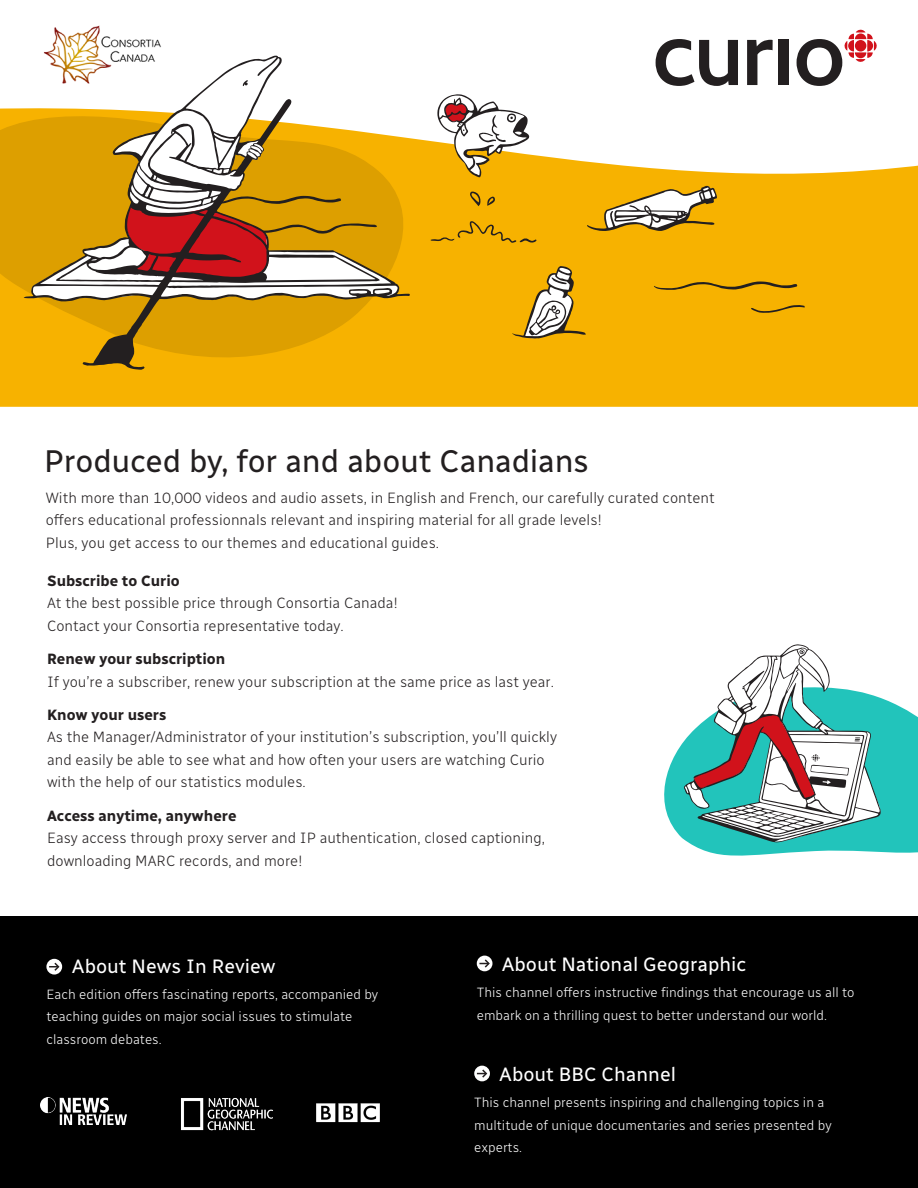
<style>
.page{position:relative;width:918px;height:1188px;background:#fff}
.page>*{position:absolute;margin:0;border:0;box-sizing:border-box;transform-origin:0 0}
.Body_Copy{font:31.5px "Radio Canada Regular";letter-spacing:-.01em;color:#231f20}
.Footer_Headers{font:19.5px "Radio Canada Regular";color:#fff}
.Headers{font:19.5px "Radio Canada Regular";color:#fff}
.Body_Copy-2{font:15px/22.5px "Radio Canada Light";color:#231f20}
.Footer_Body_Copy{font:13.5px/22.5px "Radio Canada Light";color:#fff}
.Body_Copy-3{font:13.5px/22.5px "Radio Canada Light";color:#fff}
.s1{font-family:"Radio Canada Bold"}
</style>
<div class="page">
<div style="left:779px;top:40px;width:10px;height:45px;background:#231f20"></div>
<svg style="left:797px;top:29px;width:80px;height:57px"></svg>
<svg style="left:747px;top:40px;width:26px;height:45px"></svg>
<svg style="left:656px;top:39px;width:82px;height:47px"></svg>
<div style="left:0;top:917px;width:918px;height:271px;background:#000"></div>
<svg style="left:46px;top:959px;width:16px;height:16px"></svg>
<svg style="left:49px;top:961px;width:12px;height:11px"></svg>
<svg style="left:474px;top:1066px;width:16px;height:15px"></svg>
<svg style="left:477px;top:1068px;width:11px;height:11px"></svg>
<div style="left:477px;top:956px;width:15px;height:15px;background:#fff;border-radius:50%"></div>
<svg style="left:479px;top:958px;width:12px;height:11px"></svg>
<img style="left:41px;top:1098px;width:86px;height:27px">
<img style="left:181px;top:1098px;width:92px;height:33px">
<img style="left:317px;top:1103px;width:63px;height:20px">
<svg style="left:0;top:140px;width:918px;height:267px;background:#f7b817"></svg>
<svg style="left:0;top:108px;width:424px;height:271px;background:#f0af08"></svg>
<svg style="left:587px;top:186px;width:130px;height:45px"></svg>
<svg style="left:512px;top:266px;width:74px;height:73px"></svg>
<svg style="left:469px;top:190px;width:12px;height:16px"></svg>
<svg style="left:431px;top:221px;width:106px;height:22px;background:#e3a402"></svg>
<svg style="left:487px;top:196px;width:8px;height:10px"></svg>
<svg style="left:434px;top:94px;width:97px;height:83px"></svg>
<svg style="left:654px;top:281px;width:143px;height:9px"></svg>
<svg style="left:751px;top:305px;width:54px;height:8px"></svg>
<svg style="left:24px;top:56px;width:386px;height:314px"></svg>
<svg style="left:243px;top:80px;width:5px;height:6px"></svg>
<img style="left:40px;top:25px;width:134px;height:64px">
<svg style="left:664px;top:698px;width:254px;height:158px;fill:#22c4bb"></svg>
<svg style="left:684px;top:644px;width:198px;height:199px"></svg>
<p class="Body_Copy" style="left:44px;top:436px;width:546px">Produced by, for and about Canadians</p>
<p class="Body_Copy-2" style="left:46px;top:485px;width:671px">With more than 10,000 videos and audio assets, in English and French, our carefully curated content offers educational professionnals relevant and inspiring material for all grade levels!<br>Plus, you get access to our themes and educational guides.</p>
<p class="Body_Copy-2" style="left:47px;top:568px;width:353px"><span class="s1">Subscribe to Curio<br></span>At the best possible price through Consortia Canada!<br>Contact your Consortia representative today.</p>
<p class="Body_Copy-2" style="left:47px;top:647px;width:508px"><span class="s1">Renew your subscription<br></span>If you’re a subscriber, renew your subscription at the same price as last year.</p>
<p class="Body_Copy-2" style="left:47px;top:702px;width:511px"><span class="s1">Know your users<br></span>As the Manager/Administrator of your institution’s subscription, you’ll quickly and easily be able to see what and how often your users are watching Curio with the help of our statistics modules.</p>
<p class="Body_Copy-2" style="left:47px;top:803px;width:499px"><span class="s1">Access anytime, anywhere<br></span>Easy access through proxy server and IP authentication, closed captioning, downloading MARC records, and more!</p>
<p class="Headers" style="left:72px;top:951px;width:205px">About News In Review</p>
<p class="Body_Copy-3" style="left:46px;top:982px;width:333px">Each edition offers fascinating reports, accompanied by teaching guides on major social issues to stimulate classroom debates.</p>
<p class="Footer_Headers" style="left:502px;top:949px;width:246px">About National Geographic</p>
<p class="Footer_Body_Copy" style="left:477px;top:981px;width:379px">This channel offers instructive findings that encourage us all to embark on a thrilling quest to better understand our world.</p>
<p class="Footer_Headers" style="left:499px;top:1059px;width:178px">About BBC Channel</p>
<p class="Footer_Body_Copy" style="left:474px;top:1091px;width:359px">This channel presents inspiring and challenging topics in a multitude of unique documentaries and series presented by experts.</p>
</div>
